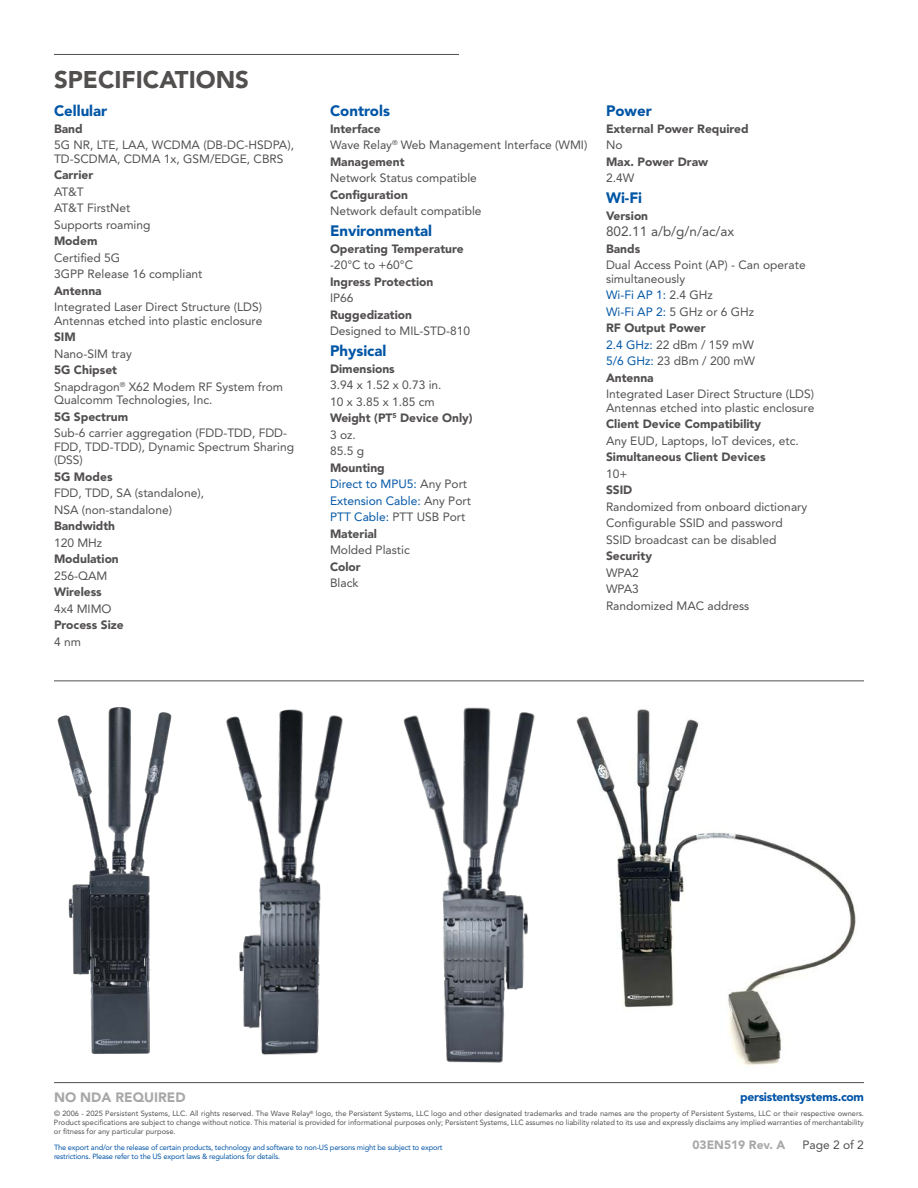
<style>
.page{position:relative;width:918px;height:1188px;background:#fff}
.page>*{position:absolute;margin:0;border:0;box-sizing:border-box;transform-origin:0 0}
.t1{font:900 24px "Avenir LT Std";color:#524f4f}
.t2{font:900 15px "Avenir LT Std";color:#0155a5}
.t3{font:13.5px "Avenir LT Std";color:#524f4f}
.t4{font:900 13.5px "Avenir LT Std";color:#524f4f}
.t5{font:12px/13.5px "Avenir LT Std";color:#524f4f}
.t6{font:900 12px "Avenir LT Std";color:#524f4f}
.t7{font:12px "Avenir LT Std";color:#0155a5}
.t8{font:900 12px "Avenir LT Std";letter-spacing:-.025em;color:#0154a6}
.t9{font:7.5px/9px "Avenir LT Std";color:#524f4f;text-align:justify}
.t10{font:7.5px "Avenir LT Std";letter-spacing:-.025em;color:#0154a6}
.s1{color:#524f4f}
.s2{color:#0155a5}
</style>
<div class="page">
<hr style="left:54px;top:1082px;width:810px;height:1px;background:#524f4f">
<img style="left:576px;top:709px;width:280px;height:357px">
<hr style="left:54px;top:680px;width:810px;height:1px;background:#524f4f">
<hr style="left:54px;top:54px;width:405px;height:1px;background:#524f4f">
<img style="left:57px;top:707px;width:115px;height:347px">
<img style="left:226px;top:709px;width:117px;height:346px">
<img style="left:403px;top:707px;width:132px;height:356px">
<p class="t1" style="left:54px;top:65px;width:197px">SPECIFICATIONS</p>
<p class="t2" style="left:54px;top:102px;width:55px">Cellular</p>
<p class="t6" style="left:54px;top:121px;width:30px">Band</p>
<p class="t5" style="left:54px;top:139px;width:242px">5G NR, LTE, LAA, WCDMA (DB-DC-HSDPA),<br>TD-SCDMA, CDMA 1x, GSM/EDGE, CBRS</p>
<p class="t6" style="left:54px;top:168px;width:41px">Carrier</p>
<p class="t5" style="left:54px;top:185px;width:31px">AT&amp;T</p>
<p class="t5" style="left:54px;top:202px;width:78px">AT&amp;T FirstNet</p>
<p class="t5" style="left:54px;top:218px;width:98px">Supports roaming</p>
<p class="t6" style="left:54px;top:234px;width:45px">Modem</p>
<p class="t5" style="left:54px;top:251px;width:68px">Certified 5G</p>
<p class="t5" style="left:54px;top:268px;width:150px">3GPP Release 16 compliant</p>
<p class="t6" style="left:54px;top:283px;width:49px">Antenna</p>
<p class="t5" style="left:54px;top:301px;width:210px">Integrated Laser Direct Structure (LDS)<br>Antennas etched into plastic enclosure</p>
<p class="t6" style="left:54px;top:330px;width:23px">SIM</p>
<p class="t5" style="left:54px;top:347px;width:79px">Nano-SIM tray</p>
<p class="t6" style="left:54px;top:363px;width:65px">5G Chipset</p>
<p class="t5" style="left:54px;top:380px;width:231px">Snapdragon<sup>®</sup> X62 Modem RF System from<br>Qualcomm Technologies, Inc.</p>
<p class="t6" style="left:54px;top:409px;width:76px">5G Spectrum</p>
<p class="t5" style="left:54px;top:427px;width:242px">Sub-6 carrier aggregation (FDD-TDD, FDD-<br>FDD, TDD-TDD), Dynamic Spectrum Sharing (DSS)</p>
<p class="t6" style="left:54px;top:469px;width:60px">5G Modes</p>
<p class="t5" style="left:54px;top:487px;width:152px">FDD, TDD, SA (standalone),</p>
<p class="t5" style="left:54px;top:503px;width:120px">NSA (non-standalone)</p>
<p class="t6" style="left:54px;top:519px;width:63px">Bandwidth</p>
<p class="t5" style="left:54px;top:536px;width:50px">120 MHz</p>
<p class="t6" style="left:54px;top:552px;width:66px">Modulation</p>
<p class="t5" style="left:54px;top:569px;width:55px">256-QAM</p>
<p class="t6" style="left:54px;top:585px;width:49px">Wireless</p>
<p class="t5" style="left:54px;top:602px;width:59px">4x4 MIMO</p>
<p class="t6" style="left:54px;top:618px;width:71px">Process Size</p>
<p class="t5" style="left:54px;top:635px;width:28px">4 nm</p>
<p class="t2" style="left:330px;top:102px;width:61px">Controls</p>
<p class="t6" style="left:330px;top:121px;width:52px">Interface</p>
<p class="t5" style="left:330px;top:139px;width:259px">Wave Relay<sup>®</sup> Web Management Interface (WMI)</p>
<p class="t6" style="left:330px;top:154px;width:76px">Management</p>
<p class="t5" style="left:330px;top:172px;width:148px">Network Status compatible</p>
<p class="t6" style="left:330px;top:187px;width:79px">Configuration</p>
<p class="t5" style="left:330px;top:205px;width:153px">Network default compatible</p>
<p class="t2" style="left:330px;top:222px;width:104px">Environmental</p>
<p class="t6" style="left:330px;top:241px;width:135px">Operating Temperature</p>
<p class="t5" style="left:330px;top:259px;width:85px">-20°C to +60°C</p>
<p class="t6" style="left:330px;top:274px;width:105px">Ingress Protection</p>
<p class="t5" style="left:330px;top:292px;width:25px">IP66</p>
<p class="t6" style="left:330px;top:307px;width:84px">Ruggedization</p>
<p class="t5" style="left:330px;top:325px;width:142px">Designed to MIL-STD-810</p>
<p class="t2" style="left:330px;top:342px;width:58px">Physical</p>
<p class="t6" style="left:330px;top:361px;width:66px">Dimensions</p>
<p class="t5" style="left:330px;top:379px;width:113px">3.94 x 1.52 x 0.73 in.</p>
<p class="t5" style="left:330px;top:395px;width:106px">10 x 3.85 x 1.85 cm</p>
<p class="t6" style="left:330px;top:411px;width:144px">Weight (PT<sup>5</sup> Device Only)</p>
<p class="t5" style="left:330px;top:428px;width:27px">3 oz.</p>
<p class="t5" style="left:330px;top:445px;width:36px">85.5 g</p>
<p class="t6" style="left:330px;top:460px;width:56px">Mounting</p>
<p class="t7" style="left:330px;top:477px;width:139px">Direct to MPU5: <span class="s1">Any Port</span></p>
<p class="t7" style="left:330px;top:494px;width:142px">Extension Cable: <span class="s1">Any Port</span></p>
<p class="t5" style="left:330px;top:511px;width:137px"><span class="s2">PTT Cable:</span> PTT USB Port</p>
<p class="t6" style="left:330px;top:526px;width:49px">Material</p>
<p class="t5" style="left:330px;top:544px;width:81px">Molded Plastic</p>
<p class="t6" style="left:330px;top:559px;width:32px">Color</p>
<p class="t5" style="left:330px;top:577px;width:30px">Black</p>
<p class="t2" style="left:606px;top:102px;width:47px">Power</p>
<p class="t6" style="left:606px;top:121px;width:144px">External Power Required</p>
<p class="t5" style="left:606px;top:139px;width:18px">No</p>
<p class="t6" style="left:606px;top:154px;width:104px">Max. Power Draw</p>
<p class="t5" style="left:606px;top:172px;width:30px">2.4W</p>
<p class="t2" style="left:606px;top:189px;width:38px">Wi-Fi</p>
<p class="t6" style="left:606px;top:208px;width:44px">Version</p>
<p class="t3" style="left:606px;top:224px;width:130px">802.11 a/b/g/n/ac/ax</p>
<p class="t6" style="left:606px;top:241px;width:36px">Bands</p>
<p class="t5" style="left:606px;top:259px;width:201px">Dual Access Point (AP) - Can operate simultaneously</p>
<p class="t7" style="left:606px;top:288px;width:108px">Wi-Fi AP 1: <span class="s1">2.4 GHz</span></p>
<p class="t5" style="left:606px;top:305px;width:150px"><span class="s2">Wi-Fi AP 2:</span> 5 GHz or 6 GHz</p>
<p class="t6" style="left:606px;top:321px;width:101px">RF Output Power</p>
<p class="t5" style="left:606px;top:338px;width:150px"><span class="s2">2.4 GHz:</span> 22 dBm / 159 mW</p>
<p class="t5" style="left:606px;top:355px;width:151px"><span class="s2">5/6 GHz:</span> 23 dBm / 200 mW</p>
<p class="t6" style="left:606px;top:370px;width:49px">Antenna</p>
<p class="t5" style="left:606px;top:388px;width:210px">Integrated Laser Direct Structure (LDS)<br>Antennas etched into plastic enclosure</p>
<p class="t6" style="left:606px;top:417px;width:157px">Client Device Compatibility</p>
<p class="t5" style="left:606px;top:434px;width:194px">Any EUD, Laptops, IoT devices, etc.</p>
<p class="t6" style="left:606px;top:450px;width:161px">Simultaneous Client Devices</p>
<p class="t5" style="left:606px;top:467px;width:23px">10+</p>
<p class="t6" style="left:606px;top:483px;width:28px">SSID</p>
<p class="t5" style="left:606px;top:500px;width:203px">Randomized from onboard dictionary</p>
<p class="t5" style="left:606px;top:517px;width:178px">Configurable SSID and password</p>
<p class="t5" style="left:606px;top:533px;width:172px">SSID broadcast can be disabled</p>
<p class="t6" style="left:606px;top:549px;width:48px">Security</p>
<p class="t5" style="left:606px;top:566px;width:34px">WPA2</p>
<p class="t5" style="left:606px;top:583px;width:34px">WPA3</p>
<p class="t5" style="left:606px;top:599px;width:145px">Randomized MAC address</p>
<p class="t4" style="left:54px;top:1089px;width:133px">NO NDA REQUIRED</p>
<p class="t8" style="left:740px;top:1090px;width:125px">persistentsystems.com</p>
<p class="t9" style="left:54px;top:1109px;width:811px">© 2006 - 2025 Persistent Systems, LLC. All rights reserved. The Wave Relay<sup>®</sup> logo, the Persistent Systems, LLC logo and other designated trademarks and trade names are the property of Persistent Systems, LLC or their respective owners.<br>Product specifications are subject to change without notice. This material is provided for informational purposes only; Persistent Systems, LLC assumes no liability related to its use and expressly disclaims any implied warranties of merchantability or fitness for any particular purpose.</p>
<p class="t10" style="left:54px;top:1143px;width:390px">The export and/or the release of certain products, technology and software to non-US persons might be subject to export</p>
<p class="t5" style="left:802px;top:1138px;width:63px">Page 2 of 2</p>
<p class="t10" style="left:54px;top:1152px;width:228px">restrictions. Please refer to the US export laws &amp; regulations for details.</p>
<p class="t6" style="left:692px;top:1138px;width:94px">03EN519 Rev. A</p>
</div>
